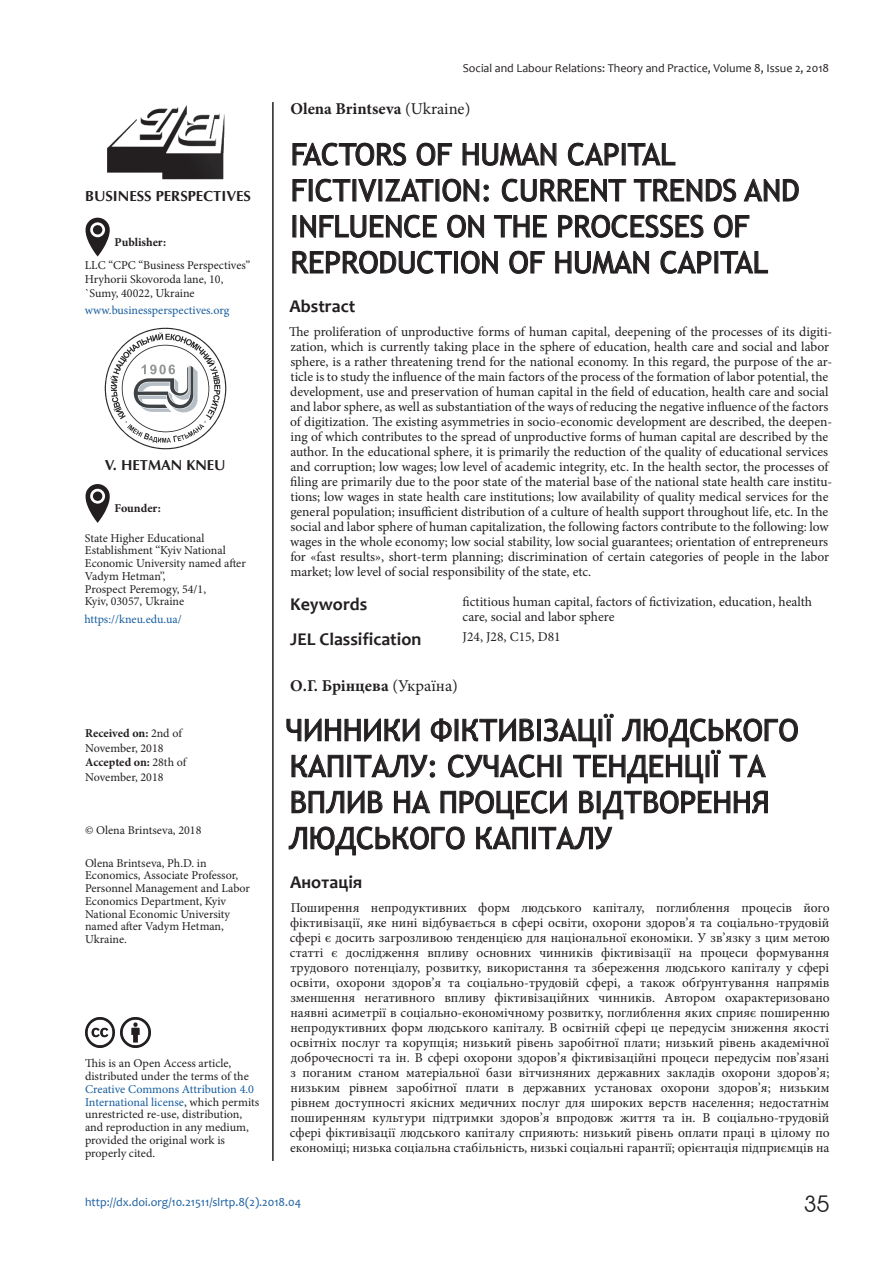
<style>
.page{position:relative;width:893px;height:1263px;background:#fff}
.page>*{position:absolute;margin:0;border:0;box-sizing:border-box;transform-origin:0 0}
.t1{font:30px/36px "Trebuchet MS";color:#231f20}
.t2{font:22.5px "Avant Garde Gothic C";color:#231f20}
.t3{font:700 18px/35.5px "Candara";color:#231f20}
.t4{font:700 16.5px "Minion Pro";color:#231f20}
.t5{font:700 14.85px "AG Opus";color:#231f20}
.t6{font:700 14.7px "AG Opus";color:#231f20}
.t7{font:13.5px/15px "Minion Pro";color:#231f20}
.t8{font:12px/12.8px "Minion Pro";color:#231f20}
.t9{font:12px "Candara";color:#231f20}
.t10{font:12px "Minion Pro";color:#175d9e}
.t11{font:12px "Candara";color:#175d9e}
.t12{font:700 12px "Minion Pro";color:#221e1f}
.t13{font:700 12px "Minion Pro";letter-spacing:-.005em;color:#231f20}
.s1{font-weight:700}
.s2{color:#175d9e}
.s3{font-weight:400}
</style>
<div class="page">
<svg style="left:292px;top:142px;width:114px;height:24px"></svg>
<svg style="left:416px;top:142px;width:36px;height:24px"></svg>
<svg style="left:462px;top:142px;width:95px;height:24px"></svg>
<svg style="left:568px;top:142px;width:51px;height:24px"></svg>
<div style="left:622px;top:144px;width:3px;height:21px;border:1px solid #231f20"></div>
<svg style="left:627px;top:142px;width:49px;height:24px"></svg>
<svg style="left:292px;top:179px;width:15px;height:23px"></svg>
<div style="left:309px;top:180px;width:3px;height:21px;border:1px solid #231f20"></div>
<svg style="left:315px;top:178px;width:36px;height:24px"></svg>
<svg style="left:358px;top:179px;width:19px;height:23px"></svg>
<svg style="left:385px;top:178px;width:49px;height:24px"></svg>
<svg style="left:442px;top:178px;width:47px;height:24px"></svg>
<svg style="left:501px;top:178px;width:125px;height:24px"></svg>
<svg style="left:633px;top:178px;width:103px;height:24px"></svg>
<svg style="left:744px;top:178px;width:55px;height:24px"></svg>
<svg style="left:300px;top:214px;width:137px;height:24px"></svg>
<svg style="left:447px;top:214px;width:37px;height:24px"></svg>
<svg style="left:494px;top:215px;width:53px;height:23px"></svg>
<svg style="left:558px;top:214px;width:146px;height:24px"></svg>
<svg style="left:714px;top:214px;width:36px;height:24px"></svg>
<svg style="left:292px;top:250px;width:160px;height:24px"></svg>
<div style="left:454px;top:252px;width:3px;height:21px;border:1px solid #231f20"></div>
<svg style="left:461px;top:250px;width:37px;height:24px"></svg>
<svg style="left:509px;top:250px;width:36px;height:24px"></svg>
<svg style="left:555px;top:250px;width:94px;height:24px"></svg>
<svg style="left:660px;top:250px;width:52px;height:24px"></svg>
<svg style="left:720px;top:250px;width:48px;height:24px"></svg>
<svg style="left:286px;top:713px;width:512px;height:71px"></svg>
<svg style="left:291px;top:790px;width:92px;height:24px"></svg>
<svg style="left:394px;top:790px;width:36px;height:23px"></svg>
<svg style="left:440px;top:790px;width:127px;height:30px"></svg>
<svg style="left:579px;top:790px;width:15px;height:23px"></svg>
<svg style="left:602px;top:790px;width:166px;height:30px"></svg>
<svg style="left:288px;top:826px;width:177px;height:30px"></svg>
<svg style="left:476px;top:826px;width:52px;height:24px"></svg>
<div style="left:532px;top:827px;width:3px;height:22px;border:1px solid #231f20"></div>
<svg style="left:538px;top:826px;width:74px;height:24px"></svg>
<hr style="left:272px;top:102px;width:2px;height:1059px;background:#231f20">
<img style="left:107px;top:105px;width:118px;height:75px">
<svg style="left:85px;top:218px;width:25px;height:38px"></svg>
<div style="left:93px;top:225px;width:10px;height:10px;background:#231f20;border-radius:50%"></div>
<svg style="left:85px;top:484px;width:25px;height:39px"></svg>
<svg style="left:93px;top:491px;width:10px;height:10px"></svg>
<img style="left:120px;top:1017px;width:30px;height:30px">
<img style="left:85px;top:1017px;width:30px;height:30px">
<svg style="left:105px;top:328px;width:122px;height:122px"></svg>
<p class="t5" style="left:85px;top:187px;width:167px">BUSINESS PERSPECTIVES</p>
<p class="t12" style="left:115px;top:237px;width:53px">Publisher:</p>
<p class="t8" style="left:85px;top:259px;width:167px;line-height:14.4px">LLC “СPС “Business Perspectives”<br>Hryhorii Skovoroda lane, 10, `Sumy, 40022, Ukraine</p>
<p class="t10" style="left:85px;top:305px;width:146px">www.businessperspectives.org</p>
<p class="t6" style="left:105px;top:456px;width:122px">V. HETMAN KNEU</p>
<p class="t13" style="left:115px;top:503px;width:48px">Founder:</p>
<p class="t8" style="left:85px;top:532px;width:162px">State Higher Educational<br>Establishment ‘‘Kyiv National<br>Economic University named after<br>Vadym Hetman’’,<br>Prospect Peremogy, 54/1,<br>Kyiv, 03057, Ukraine</p>
<p class="t10" style="left:84px;top:615px;width:99px">https://kneu.edu.ua/</p>
<p class="t8" style="left:85px;top:727px;width:103px;line-height:14.4px"><span class="s1">Received on:</span> 2nd of<br>November, 2018<br><span class="s1">Accepted on:</span> 28th of<br>November, 2018</p>
<p class="t8" style="left:85px;top:825px;width:118px">© Olena Brintseva, 2018</p>
<p class="t8" style="left:85px;top:857px;width:166px">Olena Brintseva, Ph.D. in<br>Economics, Associate Professor,<br>Personnel Management and Labor<br>Economics Department, Kyiv<br>National Economic University named after Vadym Hetman,<br>Ukraine.</p>
<p class="t8" style="left:85px;top:1058px;width:165px">This is an Open Access article, distributed under the terms of the</p>
<p class="t8" style="left:85px;top:1084px;width:176px"><span class="s2">Creative Commons Attribution 4.0<br>International license</span>, which permits unrestricted re-use, distribution, and reproduction in any medium, provided the original work is properly cited.</p>
<p class="t9" style="left:463px;top:64px;width:368px">Social and Labour Relations: Theory and Practice, Volume 8, Issue 2, 2018</p>
<p class="t4" style="left:291px;top:102px;width:181px">Olena Brintseva <span class="s3">(Ukraine)</span></p>
<h1 class="t1" style="left:290px;top:137px;width:511px">FACTORS OF HUMAN CAPITAL<br>FICTIVIZATION: CURRENT TRENDS AND<br>INFLUENCE ON THE PROCESSES OF<br>REPRODUCTION OF HUMAN CAPITAL</h1>
<h3 class="t3" style="left:290px;top:290px;width:67px">Abstract</h3>
<p class="t7" style="left:289px;top:325px;width:545px">The proliferation of unproductive forms of human capital, deepening of the processes of its digiti&shy;zation, which is currently taking place in the sphere of education, health care and social and labor sphere, is a rather threatening trend for the national economy. In this regard, the purpose of the ar&shy;ticle is to study the influence of the main factors of the process of the formation of labor potential, the development, use and preservation of human capital in the field of education, health care and social and labor sphere, as well as substantiation of the ways of reducing the negative influence of the factors of digitization. The existing asymmetries in socio-economic development are described, the deepen&shy;ing of which contributes to the spread of unproductive forms of human capital are described by the author. In the educational sphere, it is primarily the reduction of the quality of educational services and corruption; low wages; low level of academic integrity, etc. In the health sector, the processes of filing are primarily due to the poor state of the material base of the national state health care institu&shy;tions; low wages in state health care institutions; low availability of quality medical services for the general population; insufficient distribution of a culture of health support throughout life, etc. In the social and labor sphere of human capitalization, the following factors contribute to the following: low wages in the whole economy; low social stability, low social guarantees; orientation of entrepreneurs for «fast results», short-term planning; discrimination of certain categories of people in the labor market; low level of social responsibility of the state, etc.</p>
<h3 class="t3" style="left:290px;top:587px;width:133px">Keywords<br>JEL Classification</h3>
<p class="t7" style="left:463px;top:596px;width:351px">fictitious human capital, factors of fictivization, education, health care, social and labor sphere</p>
<p class="t7" style="left:463px;top:631px;width:100px">J24, J28, C15, D81</p>
<p class="t4" style="left:290px;top:679px;width:169px">О.Г. Брінцева <span class="s3">(Україна)</span></p>
<h1 class="t1" style="left:285px;top:712px;width:515px">ЧИННИКИ ФІКТИВІЗАЦІЇ ЛЮДСЬКОГО<br>КАПІТАЛУ: СУЧАСНІ ТЕНДЕНЦІЇ ТА<br>ВПЛИВ НА ПРОЦЕСИ ВІДТВОРЕННЯ<br>ЛЮДСЬКОГО КАПІТАЛУ</h1>
<h3 class="t3" style="left:290px;top:865px;width:74px">Анотація</h3>
<p class="t7" style="left:290px;top:901px;width:541px;text-align:justify">Поширення непродуктивних форм людського капіталу, поглиблення процесів його фіктивізації, яке нині відбувається в сфері освіти, охорони здоров’я та соціально-трудовій сфері є досить загрозливою тенденцією для національної економіки. У зв’язку з цим метою статті є дослідження впливу основних чинників фіктивізації на процеси формування трудового потенціалу, розвитку, використання та збереження людського капіталу у сфері освіти, охорони здоров’я та соціально-трудовій сфері, а також обґрунтування напрямів зменшення негативного впливу фіктивізаційних чинників. Автором охарактеризовано наявні асиметрії в соціально-економічному розвитку, поглиблення яких сприяє поширенню непродуктивних форм людського капіталу. В освітній сфері це передусім зниження якості освітніх послуг та корупція; низький рівень заробітної плати; низький рівень академічної доброчесності та ін. В сфері охорони здоров’я фіктивізаційні процеси передусім пов’язані з поганим станом матеріальної бази вітчизняних державних закладів охорони здоров’я; низьким рівнем заробітної плати в державних установах охорони здоров’я; низьким рівнем доступності якісних медичних послуг для широких верств населення; недостатнім поширенням культури підтримки здоров’я впродовж життя та ін. В соціально-трудовій сфері фіктивізації людського капіталу сприяють: низький рівень оплати праці в цілому по економіці; низька соціальна стабільність, низькі соціальні гарантії; орієнтація підприємців на</p>
<p class="t11" style="left:85px;top:1197px;width:218px">http://dx.doi.org/10.21511/slrtp.8(2).2018.04</p>
<h2 class="t2" style="left:804px;top:1191px;width:26px">35</h2>
</div>
